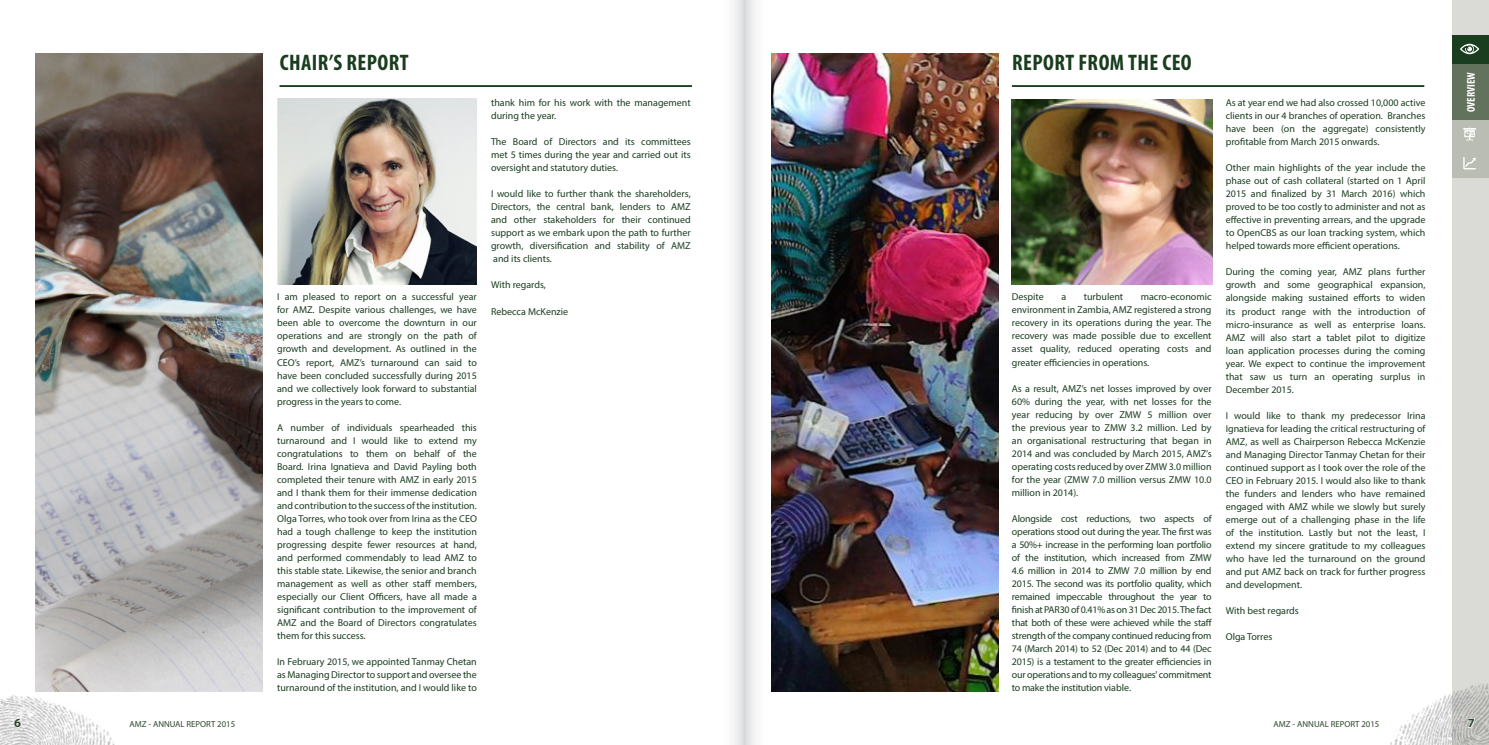
<style>
.page{position:relative;width:1489px;height:745px;background:#fff}
.page>*{position:absolute;margin:0;border:0;box-sizing:border-box;transform-origin:0 0}
.t1{font:700 condensed 22.5px "Myriad Pro";letter-spacing:.02em;color:#1a3d1f}
.t2{font:700 12.5px "Myriad Pro";color:#2d482c}
.t3{font:700 condensed 11.25px "Myriad Pro";color:#fff}
.t4{font:10px/13px "Myriad Pro";color:#1a3d1f;text-align:justify}
.t5{font:8.75px "Myriad Pro";color:#2d482c}
</style>
<div class="page">
<img style="left:0;top:691px;width:139px;height:53px">
<div style="left:1452px;top:0;width:36px;height:744px;background:#dadbd6"></div>
<img style="left:1390px;top:683px;width:98px;height:61px">
<div style="left:1452px;top:64px;width:36px;height:56px;background:#63725c"></div>
<div style="left:1452px;top:35px;width:36px;height:29px;background:#1a3d1f"></div>
<svg style="left:1460px;top:44px;width:18px;height:10px"></svg>
<div style="left:1452px;top:120px;width:36px;height:29px;background:#b9bdb3"></div>
<div style="left:1452px;top:149px;width:36px;height:28px;background:#b9bdb3"></div>
<svg style="left:1463px;top:127px;width:12px;height:14px"></svg>
<svg style="left:1463px;top:157px;width:12px;height:12px"></svg>
<svg style="left:1466px;top:717px;width:9px;height:10px"></svg>
<svg style="left:13px;top:717px;width:9px;height:12px"></svg>
<hr style="left:279px;top:85px;width:413px;height:2px;background:#1a3d1f">
<hr style="left:1011px;top:85px;width:413px;height:2px;background:#1a3d1f">
<img style="left:1011px;top:99px;width:201px;height:185px">
<img style="left:771px;top:53px;width:227px;height:638px">
<img style="left:35px;top:53px;width:227px;height:638px">
<img style="left:277px;top:98px;width:200px;height:186px">
<svg style="left:744px;top:0;width:12px;height:744px"></svg>
<svg style="left:733px;top:0;width:11px;height:744px"></svg>
<h1 class="t1" style="left:280px;top:50px;width:130px">CHAIR’S REPORT</h1>
<p class="t4" style="left:277px;top:290px;width:201px">I am pleased to report on a successful year for AMZ. Despite various challenges, we have been able to overcome the downturn in our operations and are strongly on the path of growth and development. As outlined in the CEO’s report, AMZ’s turnaround can said to have been concluded successfully during 2015 and we collectively look forward to substantial progress in the years to come.</p>
<p class="t4" style="left:277px;top:420px;width:201px">A number of individuals spearheaded this turnaround and I would like to extend my congratulations to them on behalf of the Board. Irina Ignatieva and David Payling both completed their tenure with AMZ in early 2015 and I thank them for their immense dedication and contribution to the success of the institution.<br>Olga Torres, who took over from Irina as the CEO had a tough challenge to keep the institution progressing despite fewer resources at hand, and performed commendably to lead AMZ to this stable state. Likewise, the senior and branch management as well as other staff members, especially our Client Officers, have all made a significant contribution to the improvement of AMZ and the Board of Directors congratulates them for this success.</p>
<p class="t4" style="left:277px;top:654px;width:201px">In February 2015, we appointed Tanmay Chetan as Managing Director to support and oversee the turnaround of the institution, and I would like to</p>
<p class="t4" style="left:491px;top:96px;width:201px">thank him for his work with the management during the year.</p>
<p class="t4" style="left:491px;top:135px;width:201px">The Board of Directors and its committees met 5 times during the year and carried out its oversight and statutory duties.</p>
<p class="t4" style="left:491px;top:187px;width:201px">I would like to further thank the shareholders, Directors, the central bank, lenders to AMZ and other stakeholders for their continued support as we embark upon the path to further growth, diversification and stability of AMZ and its clients.</p>
<p class="t4" style="left:491px;top:278px;width:56px">With regards,</p>
<p class="t4" style="left:491px;top:304px;width:79px">Rebecca McKenzie</p>
<h1 class="t1" style="left:1012px;top:50px;width:181px">REPORT FROM THE CEO</h1>
<p class="t4" style="left:1011px;top:290px;width:33px">Despite</p>
<p class="t4" style="left:1061px;top:290px;width:6px">a</p>
<p class="t4" style="left:1083px;top:290px;width:41px">turbulent</p>
<p class="t4" style="left:1011px;top:290px;width:201px;text-indent:129px">macro-economic environment in Zambia, AMZ registered a strong recovery in its operations during the year. The recovery was made possible due to excellent asset quality, reduced operating costs and greater efficiencies in operations.</p>
<p class="t4" style="left:1011px;top:381px;width:201px">As a result, AMZ’s net losses improved by over 60% during the year, with net losses for the year reducing by over ZMW 5 million over the previous year to ZMW 3.2 million. Led by an organisational restructuring that began in 2014 and was concluded by March 2015, AMZ’s operating costs reduced by over ZMW 3.0 million for the year (ZMW 7.0 million versus ZMW 10.0 million in 2014).</p>
<p class="t4" style="left:1011px;top:511px;width:201px">Alongside cost reductions, two aspects of operations stood out during the year. The first was a 50%+ increase in the performing loan portfolio of the institution, which increased from ZMW 4.6 million in 2014 to ZMW 7.0 million by end 2015. The second was its portfolio quality, which remained impeccable throughout the year to finish at PAR30 of 0.41% as on 31 Dec 2015. The fact that both of these were achieved while the staff strength of the company continued reducing from 74 (March 2014) to 52 (Dec 2014) and to 44 (Dec 2015) is a testament to the greater efficiencies in our operations and to my colleagues' commitment to make the institution viable.</p>
<p class="t4" style="left:1225px;top:96px;width:201px">As at year end we had also crossed 10,000 active clients in our 4 branches of operation. Branches have been (on the aggregate) consistently profitable from March 2015 onwards.</p>
<p class="t4" style="left:1225px;top:161px;width:201px">Other main highlights of the year include the phase out of cash collateral (started on 1 April 2015 and finalized by 31 March 2016) which proved to be too costly to administer and not as effective in preventing arrears, and the upgrade to OpenCBS as our loan tracking system, which helped towards more efficient operations.</p>
<p class="t4" style="left:1225px;top:265px;width:201px">During the coming year, AMZ plans further growth and some geographical expansion, alongside making sustained efforts to widen its product range with the introduction of micro-insurance as well as enterprise loans.<br>AMZ will also start a tablet pilot to digitize loan application processes during the coming year. We expect to continue the improvement that saw us turn an operating surplus in December 2015.</p>
<p class="t4" style="left:1225px;top:408px;width:201px">I would like to thank my predecessor Irina Ignatieva for leading the critical restructuring of AMZ, as well as Chairperson Rebecca McKenzie and Managing Director Tanmay Chetan for their continued support as I took over the role of the CEO in February 2015. I would also like to thank the funders and lenders who have remained engaged with AMZ while we slowly but surely emerge out of a challenging phase in the life of the institution. Lastly but not the least, I extend my sincere gratitude to my colleagues who have led the turnaround on the ground and put AMZ back on track for further progress and development.</p>
<p class="t4" style="left:1225px;top:603px;width:75px">With best regards</p>
<p class="t4" style="left:1225px;top:629px;width:48px">Olga Torres</p>
<p class="t3" style="left:1464px;top:112px;width:42px;rotate:-90deg">OVERVIEW</p>
<p class="t2" style="left:14px;top:714px;width:8px">6</p>
<p class="t5" style="left:129px;top:718px;width:107px">AMZ - ANNUAL REPORT 2015</p>
<p class="t5" style="left:1273px;top:718px;width:107px">AMZ - ANNUAL REPORT 2015</p>
<p class="t2" style="left:1467px;top:714px;width:8px">7</p>
</div>
